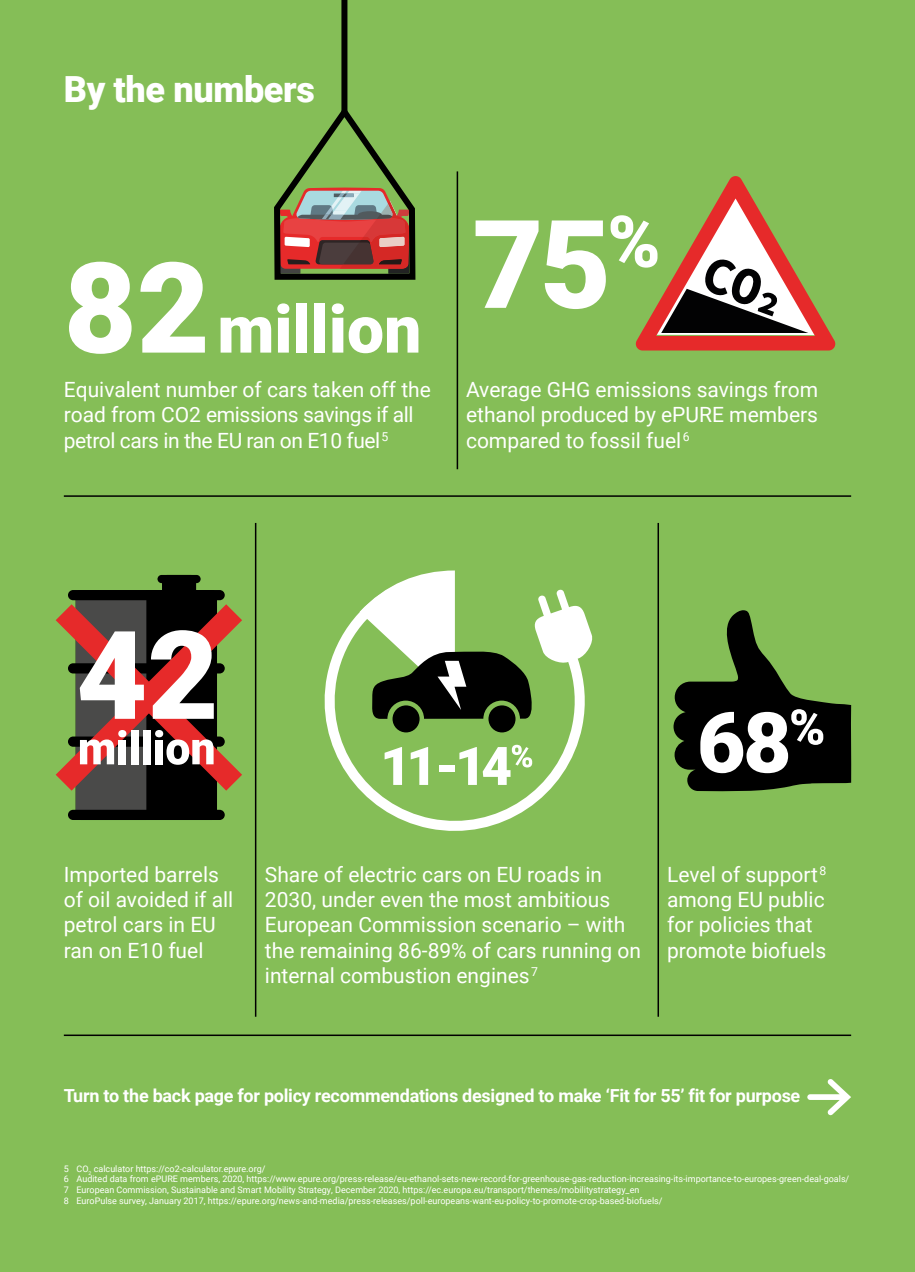
<style>
.page{position:relative;width:915px;height:1272px;background:#fff}
.page>*{position:absolute;margin:0;border:0;box-sizing:border-box;transform-origin:0 0}
.t1{font:900 66px "Roboto";color:#fff}
.t2{font:900 36px "Roboto";letter-spacing:-.01em;color:#fff}
.t3{font:21px/25.2px "Roboto";color:#fff}
.t4{font:21px/25.2px "Roboto";letter-spacing:-.02em;color:#fff}
.t5{font:700 18px "Roboto";letter-spacing:-.015em;color:#fff}
.t6{font:9px/10.8px "Roboto";color:#fff}
.s1{font-size:126px}
</style>
<div class="page">
<div style="left:0;top:0;width:914px;height:1271px;background:#85be57"></div>
<hr style="left:64px;top:1034px;width:786px;height:2px;background:#000">
<hr style="left:64px;top:495px;width:786px;height:2px;background:#000">
<hr style="left:657px;top:523px;width:1px;height:493px;background:#000">
<hr style="left:255px;top:523px;width:1px;height:493px;background:#000">
<hr style="left:456px;top:171px;width:2px;height:298px;background:#000">
<div style="left:68px;top:809px;width:157px;height:11px;background:#000;border-radius:5px"></div>
<div style="left:157px;top:575px;width:43px;height:8px;background:#000;border-radius:4px"></div>
<svg style="left:55px;top:580px;width:202px;height:234px"></svg>
<svg style="left:475px;top:176px;width:360px;height:174px"></svg>
<div style="left:341px;top:0;width:6px;height:114px;background:#000"></div>
<svg style="left:274px;top:101px;width:142px;height:179px"></svg>
<svg style="left:324px;top:589px;width:269px;height:242px"></svg>
<div style="left:488px;top:705px;width:27px;height:27px;background:#000;border-radius:50%"></div>
<div style="left:392px;top:705px;width:27px;height:27px;background:#000;border-radius:50%"></div>
<svg style="left:359px;top:570px;width:173px;height:148px"></svg>
<svg style="left:673px;top:610px;width:178px;height:182px"></svg>
<svg style="left:76px;top:590px;width:138px;height:224px;background:#7d605f"></svg>
<svg style="left:807px;top:1079px;width:43px;height:36px"></svg>
<h2 class="t2" style="left:64px;top:63px;width:252px">By the numbers</h2>
<h1 class="t1" style="left:64px;top:283px;width:359px"><span class="s1">82</span>million</h1>
<h3 class="t4" style="left:64px;top:376px;width:368px">Equivalent number of cars taken off the road from CO2 emissions savings if all petrol cars in the EU ran on E10 fuel<sup>5</sup></h3>
<h3 class="t3" style="left:466px;top:376px;width:353px;text-align:justify">Average GHG emissions savings from ethanol produced by ePURE members compared to fossil fuel<sup>6</sup></h3>
<h3 class="t3" style="left:64px;top:861px;width:171px">Imported barrels of oil avoided if all petrol cars in EU ran on E10 fuel</h3>
<h3 class="t3" style="left:265px;top:861px;width:377px">Share of electric cars on EU roads in 2030, under even the most ambitious European Commission scenario – with the remaining 86-89% of cars running on internal combustion engines<sup>7</sup></h3>
<h3 class="t3" style="left:666px;top:861px;width:161px">Level of support<sup>8 </sup>among EU public for policies that promote biofuels</h3>
<h3 class="t5" style="left:64px;top:1082px;width:737px">Turn to the back page for policy recommendations designed to make ‘Fit for 55’ fit for purpose</h3>
<p class="t6" style="left:64px;top:1162px;width:786px">5 CO<sub>2</sub> calculator https://co2-calculator.epure.org/<br>6 Audited data from ePURE members, 2020, https://www.epure.org/press-release/eu-ethanol-sets-new-record-for-greenhouse-gas-reduction-increasing-its-importance-to-europes-green-deal-goals/ 7 European Commission, Sustainable and Smart Mobility Strategy, December 2020, https://ec.europa.eu/transport/themes/mobilitystrategy_en<br>8 EuroPulse survey, January 2017, https://epure.org/news-and-media/press-releases/poll-europeans-want-eu-policy-to-promote-crop-based-biofuels/</p>
</div>
